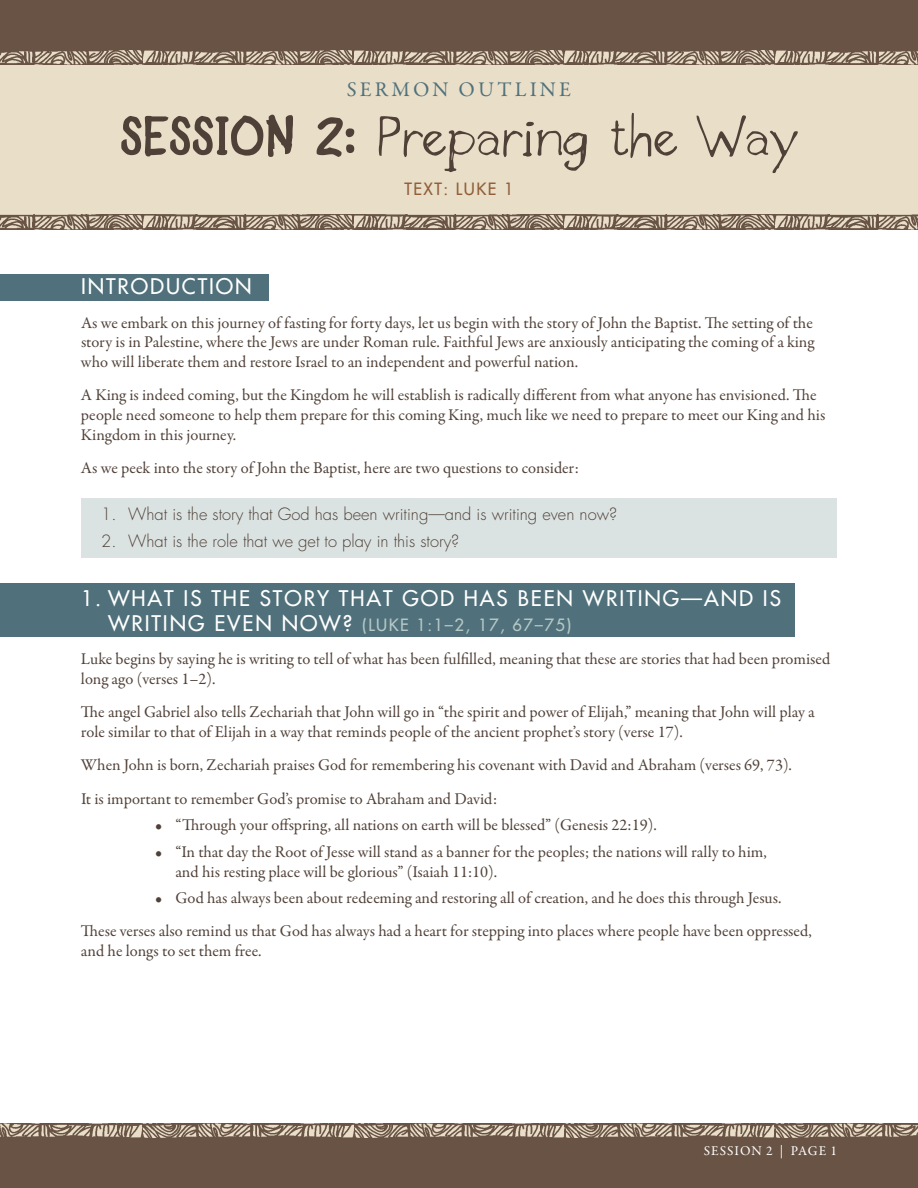
<style>
.page{position:relative;width:918px;height:1188px;background:#fff}
.page>*{position:absolute;margin:0;border:0;box-sizing:border-box;transform-origin:0 0}
.t1{font:60px "Designer Notes";color:#504138}
.t2{font:21px "Futura";letter-spacing:.09em;color:#fff}
.t3{font:21px "Garamond Premr Pro";letter-spacing:.15em;color:#50717b}
.t4{font:16.5px/19.8px "Garamond Premr Pro";color:#504138}
.t5{font:300 16.5px "Futura";color:#504138}
.t6{font:16.5px "Futura";letter-spacing:.09em;color:#b7c8c6}
.t7{font:16.5px "Futura";letter-spacing:.09em;color:#905e39}
.t8{font:13.5px "Garamond Premr Pro";letter-spacing:.07em;color:#fff}
.s1{font-weight:700}
.s2{font-size:21px;color:#fff}
</style>
<div class="page">
<div style="left:81px;top:498px;width:756px;height:60px;background:#dbe3e2"></div>
<div style="left:0;top:583px;width:795px;height:54px;background:#50717b"></div>
<div style="left:0;top:274px;width:268px;height:27px;background:#50717b"></div>
<div style="left:0;top:50px;width:918px;height:180px;background:#e9dec8"></div>
<img style="left:0;top:215px;width:918px;height:15px">
<img style="left:0;top:50px;width:918px;height:15px">
<div style="left:0;top:0;width:918px;height:50px;background:#685345"></div>
<img style="left:0;top:1123px;width:918px;height:15px">
<div style="left:0;top:1138px;width:918px;height:50px;background:#685345"></div>
<p class="t3" style="left:347px;top:77px;width:226px">Sermon Outline</p>
<h1 class="t1" style="left:120px;top:99px;width:679px"><span class="s1">SESSION 2:</span> Preparing the Way</h1>
<p class="t7" style="left:404px;top:178px;width:111px">TEXT: LUKE 1</p>
<p class="t2" style="left:81px;top:273px;width:172px">INTRODUCTION</p>
<p class="t4" style="left:81px;top:313px;width:735px">As we embark on this journey of fasting for forty days, let us begin with the story of John the Baptist. The setting of the story is in Palestine, where the Jews are under Roman rule. Faithful Jews are anxiously anticipating the coming of a king who will liberate them and restore Israel to an independent and powerful nation.</p>
<p class="t4" style="left:81px;top:386px;width:746px">A King is indeed coming, but the Kingdom he will establish is radically different from what anyone has envisioned. The people need someone to help them prepare for this coming King, much like we need to prepare to meet our King and his<br>Kingdom in this journey.</p>
<p class="t4" style="left:81px;top:459px;width:499px">As we peek into the story of John the Baptist, here are two questions to consider:</p>
<p class="t5" style="left:101px;top:504px;width:517px">1. What is the story that God has been writing—and is writing even now?</p>
<p class="t5" style="left:101px;top:530px;width:360px">2. What is the role that we get to play in this story?</p>
<p class="t2" style="left:81px;top:584px;width:701px">1. WHAT IS THE STORY THAT GOD HAS BEEN WRITI NG—AND IS</p>
<p class="t6" style="left:108px;top:614px;width:465px"><span class="s2">WRITI NG EVEN NOW?</span> (LUKE 1:1–2, 17, 67–75)</p>
<p class="t4" style="left:81px;top:649px;width:751px">Luke begins by saying he is writing to tell of what has been fulfilled, meaning that these are stories that had been promised long ago (verses 1–2).</p>
<p class="t4" style="left:81px;top:703px;width:735px">The angel Gabriel also tells Zechariah that John will go in “the spirit and power of Elijah,” meaning that John will play a role similar to that of Elijah in a way that reminds people of the ancient prophet’s story (verse 17).</p>
<p class="t4" style="left:81px;top:749px;width:713px;line-height:33.3px">When John is born, Zechariah praises God for remembering his covenant with David and Abraham (verses 69, 73).<br>It is important to remember God’s promise to Abraham and David:</p>
<p class="t4" style="left:155px;top:815px;width:503px">• “Through your offspring, all nations on earth will be blessed” (Genesis 22:19).</p>
<p class="t4" style="left:175px;top:842px;width:593px;text-indent:-20px">• “In that day the Root of Jesse will stand as a banner for the peoples; the nations will rally to him, and his resting place will be glorious” (Isaiah 11:10).</p>
<p class="t4" style="left:81px;top:882px;width:732px;line-height:33.3px;text-indent:74px">• God has always been about redeeming and restoring all of creation, and he does this through Jesus.<br>These verses also remind us that God has always had a heart for stepping into places where people have been oppressed,</p>
<p class="t4" style="left:81px;top:941px;width:182px">and he longs to set them free.</p>
<p class="t8" style="left:704px;top:1143px;width:135px">session 2 | page 1</p>
</div>
